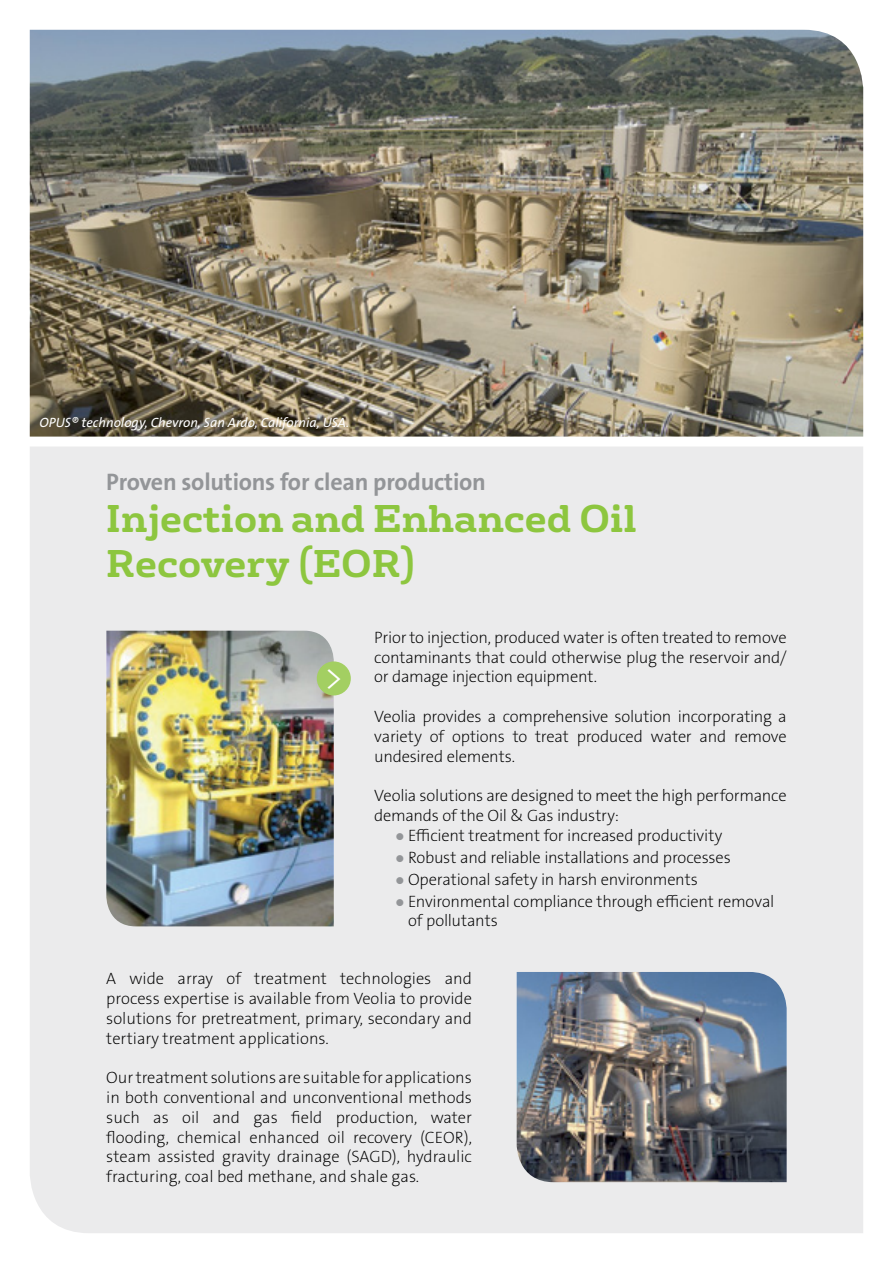
<style>
.page{position:relative;width:893px;height:1263px;background:#fff}
.page>*{position:absolute;margin:0;border:0;box-sizing:border-box;transform-origin:0 0}
.t1{font:700 37.5px/45px "FS Rufus";color:#8dc63f}
.t2{font:36px "The Sans Veolia W3 Lig";color:#fff}
.t3{font:24px "The Sans Veolia W7 Bld";letter-spacing:-.01em;color:#939598}
.t4{font:16.5px/19.8px "The Sans Veolia W2 Ex Lig";letter-spacing:-.01em;color:#000;text-align:justify}
.t5{font:13.5px "The Sans Veolia W5 Pla It";color:#fff}
.s1{color:#939598}
</style>
<div class="page">
<div style="left:30px;top:447px;width:833px;height:786px;background:#ebebec"></div>
<img style="left:30px;top:30px;width:833px;height:407px">
<img style="left:106px;top:631px;width:228px;height:295px">
<div style="left:317px;top:661px;width:34px;height:34px;background:#a3cf62;border-radius:50%"></div>
<img style="left:517px;top:972px;width:270px;height:210px">
<p class="t5" style="left:39px;top:413px;width:311px">OPUS® technology, Chevron, San Ardo, California, USA.</p>
<h3 class="t3" style="left:106px;top:466px;width:381px">Proven solutions for clean production</h3>
<h1 class="t1" style="left:106px;top:493px;width:532px">Injection and Enhanced Oil<br>Recovery (EOR)</h1>
<h2 class="t2" style="left:323px;top:654px;width:21px">&gt;</h2>
<p class="t4" style="left:374px;top:627px;width:414px">Prior to injection, produced water is often treated to remove contaminants that could otherwise plug the reservoir and/ or damage injection equipment.</p>
<p class="t4" style="left:374px;top:707px;width:414px">Veolia provides a comprehensive solution incorporating a variety of options to treat produced water and remove undesired elements.</p>
<p class="t4" style="left:374px;top:786px;width:414px">Veolia solutions are designed to meet the high performance demands of the Oil &amp; Gas industry:</p>
<p class="t4" style="left:395px;top:825px;width:328px"><span class="s1">●</span> Efficient treatment for increased productivity</p>
<p class="t4" style="left:395px;top:847px;width:337px"><span class="s1">●</span> Robust and reliable installations and processes</p>
<p class="t4" style="left:395px;top:869px;width:304px"><span class="s1">●</span> Operational safety in harsh environments</p>
<p class="t4" style="left:408px;top:891px;width:368px;text-indent:-13px"><span class="s1">●</span> Environmental compliance through efficient removal of pollutants</p>
<p class="t4" style="left:106px;top:969px;width:367px">A wide array of treatment technologies and process expertise is available from Veolia to provide solutions for pretreatment, primary, secondary and tertiary treatment applications.</p>
<p class="t4" style="left:106px;top:1068px;width:367px">Our treatment solutions are suitable for applications in both conventional and unconventional methods such as oil and gas field production, water flooding, chemical enhanced oil recovery (CEOR), steam assisted gravity drainage (SAGD), hydraulic fracturing, coal bed methane, and shale gas.</p>
</div>
